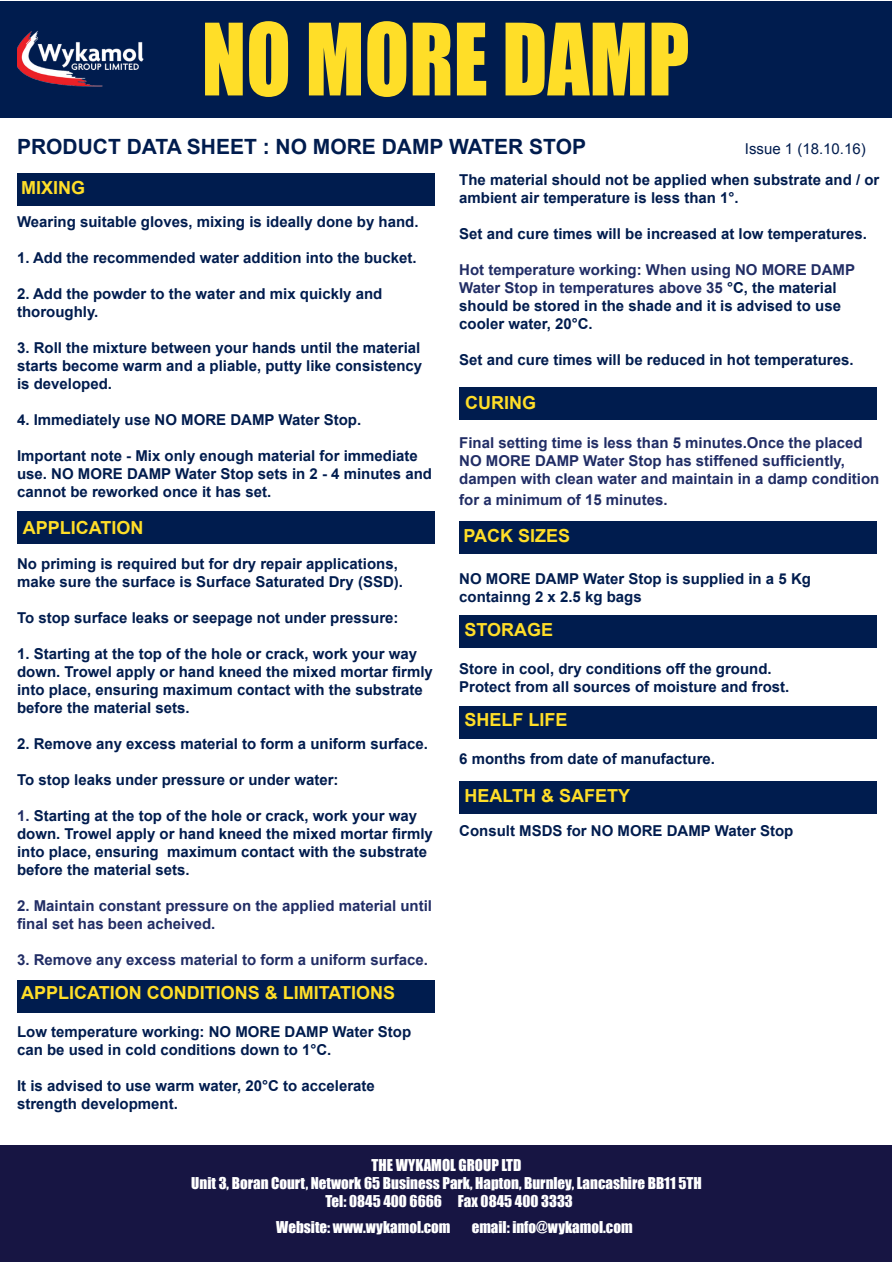
<style>
.page{position:relative;width:893px;height:1263px;background:#fff}
.page>*{position:absolute;margin:0;border:0;box-sizing:border-box;transform-origin:0 0}
.t1{font:700 21px "Arial";color:#001c4e}
.t2{font:700 18px "Arial";color:#ffde28}
.t3{font:700 15px/18px "Arial";color:#001c4e}
.t4{font:700 15px/18px "Arial";color:#212d65}
.t5{font:15px "Impact";color:#fff}
.t6{font:15px "Arial";color:#001c4e}
.s1{color:#001c4e}
.s2{color:#212d65}
</style>
<div class="page">
<div style="left:1px;top:1145px;width:891px;height:117px;background:#171543"></div>
<div style="left:1px;top:1px;width:891px;height:116px;background:#001c4e"></div>
<img style="left:17px;top:30px;width:127px;height:57px">
<svg style="left:205px;top:21px;width:483px;height:76px"></svg>
<div style="left:17px;top:174px;width:418px;height:32px;background:#001c4e"></div>
<div style="left:17px;top:980px;width:418px;height:32px;background:#001c4e"></div>
<div style="left:459px;top:387px;width:418px;height:32px;background:#001c4e"></div>
<div style="left:459px;top:521px;width:418px;height:32px;background:#001c4e"></div>
<div style="left:459px;top:615px;width:418px;height:32px;background:#001c4e"></div>
<div style="left:459px;top:707px;width:418px;height:32px;background:#001c4e"></div>
<div style="left:459px;top:782px;width:418px;height:32px;background:#001c4e"></div>
<div style="left:17px;top:511px;width:418px;height:32px;background:#001c4e"></div>
<p class="t1" style="left:17px;top:132px;width:570px">PRODUCT DATA SHEET : NO MORE DAMP WATER STOP</p>
<p class="t6" style="left:745px;top:138px;width:122px">Issue 1 (18.10.16)</p>
<p class="t2" style="left:21px;top:175px;width:66px">MIXING</p>
<p class="t3" style="left:459px;top:171px;width:422px">The material should not be applied when substrate and / or ambient air temperature is less than 1°.</p>
<p class="t3" style="left:459px;top:225px;width:409px">Set and cure times will be increased at low temperatures.</p>
<p class="t4" style="left:459px;top:261px;width:397px">Hot temperature working: When using NO MORE DAMP<br>Water Stop in temperatures above 35 <span class="s1">°C, the material should be stored in the shade and it is advised to use</span></p>
<p class="t3" style="left:459px;top:315px;width:135px">cooler water, 20°C.</p>
<p class="t3" style="left:459px;top:351px;width:396px">Set and cure times will be reduced in hot temperatures.</p>
<p class="t3" style="left:17px;top:212px;width:403px">Wearing suitable gloves, mixing is ideally done by hand.</p>
<p class="t3" style="left:17px;top:248px;width:401px">1. Add the recommended water addition into the bucket.</p>
<p class="t3" style="left:17px;top:284px;width:367px">2. Add the powder to the water and mix quickly and</p>
<p class="t3" style="left:17px;top:302px;width:83px">thoroughly.</p>
<p class="t3" style="left:17px;top:338px;width:407px;text-align:justify">3. Roll the mixture between your hands until the material starts become warm and a pliable, putty like consistency is developed.</p>
<p class="t3" style="left:17px;top:410px;width:346px">4. Immediately use NO MORE DAMP Water Stop.</p>
<p class="t3" style="left:17px;top:446px;width:417px">Important note - Mix only enough material for immediate use. NO MORE DAMP Water Stop sets in 2 - 4 minutes and cannot be reworked once it has set.</p>
<p class="t2" style="left:465px;top:390px;width:72px">CURING</p>
<p class="t4" style="left:459px;top:433px;width:422px">Final setting time is less than 5 minutes.Once the placed<br>NO MORE DAMP Water Stop has stiffened sufficiently, dampen with clean water and maintain in a damp condition</p>
<p class="t4" style="left:459px;top:491px;width:210px">for a minimum of 15 minutes.</p>
<p class="t2" style="left:23px;top:514px;width:122px">APPLICATION</p>
<p class="t3" style="left:17px;top:554px;width:387px">No priming is required but for dry repair applications, make sure the surface is Surface Saturated Dry (SSD).</p>
<p class="t3" style="left:17px;top:608px;width:383px">To stop surface leaks or seepage not under pressure:</p>
<p class="t3" style="left:17px;top:644px;width:417px">1. Starting at the top of the hole or crack, work your way down. Trowel apply or hand kneed the mixed mortar firmly into place, ensuring maximum contact with the substrate before the material sets.</p>
<p class="t3" style="left:17px;top:734px;width:412px">2. Remove any excess material to form a uniform surface.</p>
<p class="t3" style="left:17px;top:770px;width:323px">To stop leaks under pressure or under water:</p>
<p class="t3" style="left:17px;top:806px;width:417px"><span class="s2">1.</span> Starting at the top of the hole or crack, work your way down. Trowel apply or hand kneed the mixed mortar firmly into place, ensuring maximum contact with the substrate before the material sets.</p>
<p class="t4" style="left:17px;top:896px;width:417px">2. Maintain constant pressure on the applied material until final set has been acheived.</p>
<p class="t4" style="left:17px;top:950px;width:412px">3. Remove any excess material to form a uniform surface.</p>
<p class="t2" style="left:21px;top:980px;width:375px">APPLICATION CONDITIONS &amp; LIMITATIONS</p>
<p class="t3" style="left:17px;top:1022px;width:396px">Low temperature working: NO MORE DAMP Water Stop can be used in cold conditions down to 1°C.</p>
<p class="t3" style="left:17px;top:1076px;width:359px">It is advised to use warm water, 20°C to accelerate strength development.</p>
<p class="t2" style="left:463px;top:523px;width:108px">PACK SIZES</p>
<p class="t3" style="left:459px;top:570px;width:353px">NO MORE DAMP Water Stop is supplied in a 5 Kg</p>
<p class="t3" style="left:459px;top:588px;width:184px">containng 2 x 2.5 kg bags</p>
<p class="t2" style="left:464px;top:617px;width:90px">STORAGE</p>
<p class="t3" style="left:459px;top:660px;width:314px">Store in cool, dry conditions off the ground.</p>
<p class="t3" style="left:459px;top:678px;width:332px">Protect from all sources of moisture and frost.</p>
<p class="t2" style="left:464px;top:707px;width:105px">SHELF LIFE</p>
<p class="t3" style="left:459px;top:750px;width:257px">6 months from date of manufacture.</p>
<p class="t2" style="left:464px;top:783px;width:167px">HEALTH &amp; SAFETY</p>
<p class="t3" style="left:459px;top:822px;width:336px">Consult MSDS for NO MORE DAMP Water Stop</p>
<p class="t5" style="left:372px;top:1154px;width:151px">THE WYKAMOL GROUP LTD</p>
<p class="t5" style="left:191px;top:1172px;width:512px">Unit 3, Boran Court, Network 65 Business Park, Hapton, Burnley, Lancashire BB11 5TH</p>
<p class="t5" style="left:325px;top:1190px;width:249px">Tel: 0845 400 6666 Fax 0845 400 3333</p>
<p class="t5" style="left:276px;top:1215px;width:176px">Website: www.wykamol.com</p>
<p class="t5" style="left:472px;top:1215px;width:162px">email: info@wykamol.com</p>
</div>
